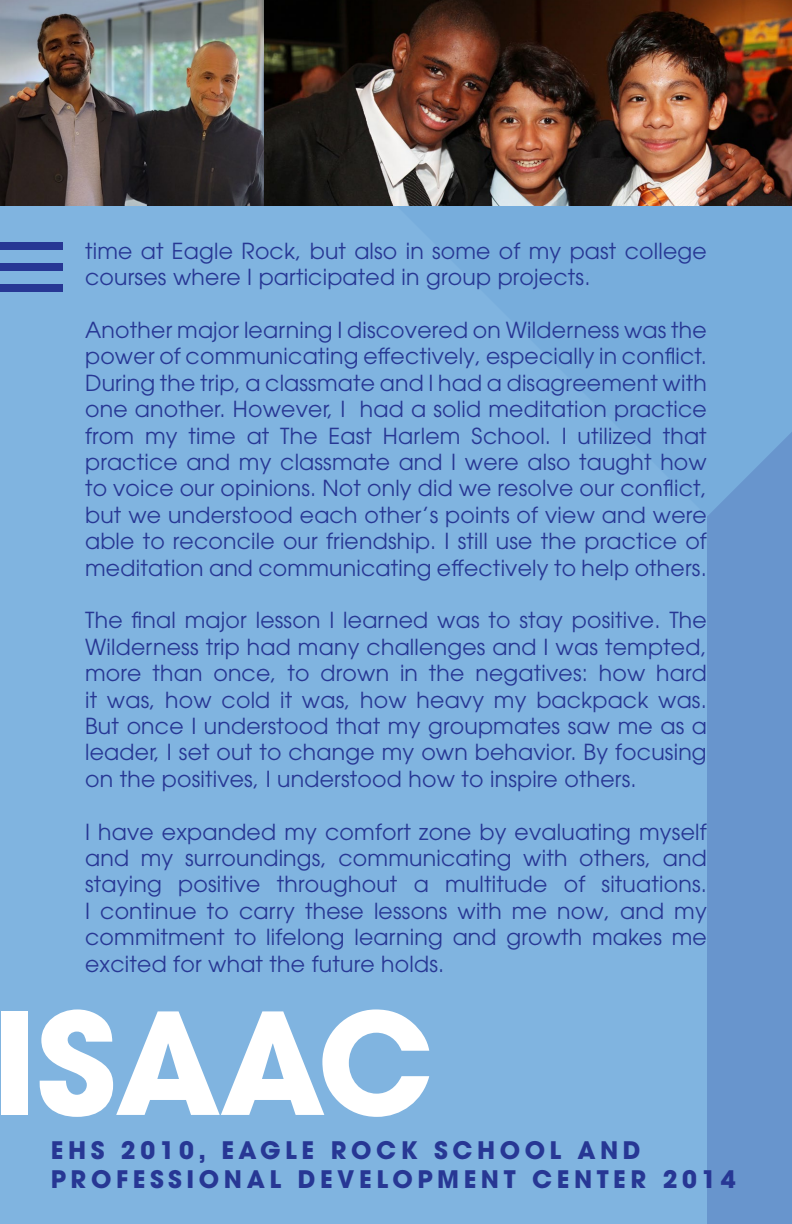
<style>
.page{position:relative;width:792px;height:1224px;background:#6895cd}
.page>*{position:absolute;margin:0;border:0;box-sizing:border-box;transform-origin:0 0}
.t1{font:700 139.9px "ITC Avant Garde Pro";letter-spacing:-.01em;color:#fff}
.t2{font:700 24px/28.8px "ITC Avant Garde Pro";letter-spacing:.19em;color:#273794}
.t3{font:22px/26.4px "ITC Avant Garde Pro";letter-spacing:.01em;color:#273794;text-align:justify}
</style>
<div class="page">
<div style="left:0;top:140px;width:707px;height:1084px;background:#80b4e0"></div>
<svg style="left:707px;top:206px;width:85px;height:310px;background:#74a9d9"></svg>
<div style="left:0;top:243px;width:62px;height:7px;background:#273794"></div>
<div style="left:0;top:263px;width:62px;height:8px;background:#273794"></div>
<div style="left:0;top:284px;width:62px;height:7px;background:#273794"></div>
<img style="left:0;top:0;width:792px;height:206px">
<p class="t3" style="left:85px;top:237px;width:623px">time at Eagle Rock, but also in some of my past college courses where I participated in group projects.</p>
<p class="t3" style="left:85px;top:317px;width:623px">Another major learning I discovered on Wilderness was the power of communicating effectively, especially in conflict.<br>During the trip, a classmate and I had a disagreement with one another. However, I had a solid meditation practice from my time at The East Harlem School. I utilized that practice and my classmate and I were also taught how to voice our opinions. Not only did we resolve our conflict, but we understood each other’s points of view and were able to reconcile our friendship. I still use the practice of meditation and communicating effectively to help others.</p>
<p class="t3" style="left:85px;top:607px;width:623px">The final major lesson I learned was to stay positive. The Wilderness trip had many challenges and I was tempted, more than once, to drown in the negatives: how hard it was, how cold it was, how heavy my backpack was.<br>But once I understood that my groupmates saw me as a leader, I set out to change my own behavior. By focusing on the positives, I understood how to inspire others.</p>
<p class="t3" style="left:85px;top:818px;width:623px">I have expanded my comfort zone by evaluating myself and my surroundings, communicating with others, and staying positive throughout a multitude of situations.<br>I continue to carry these lessons with me now, and my commitment to lifelong learning and growth makes me excited for what the future holds.</p>
<p class="t1" style="left:-8px;top:970px;width:443px">ISAAC</p>
<p class="t2" style="left:51px;top:1136px;width:686px">EHS 2010, EAGLE ROCK SCHOOL AND<br>PROFESSIONAL DEVELOPMENT CENTER 2014</p>
</div>
